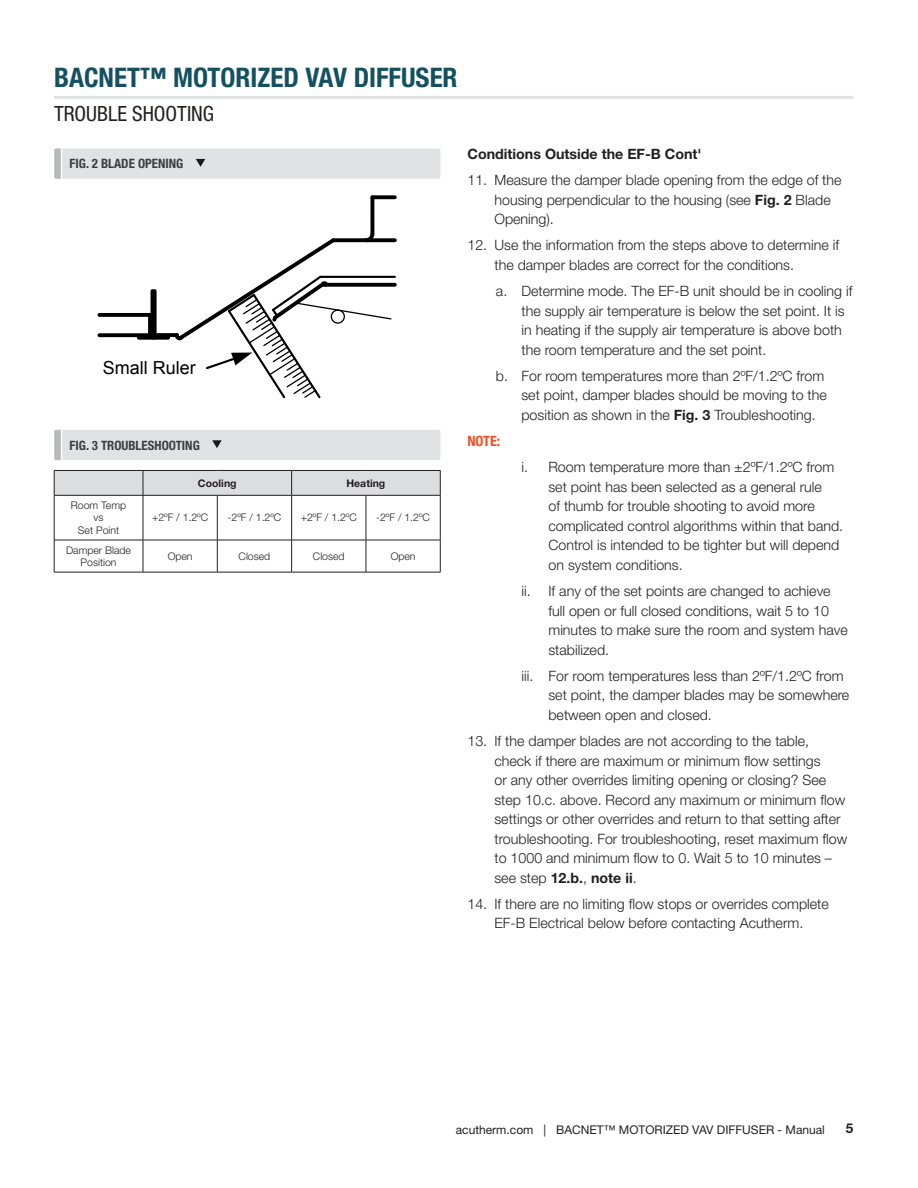
<style>
.page{position:relative;width:918px;height:1188px;background:#fff}
.page>*{position:absolute;margin:0;border:0;box-sizing:border-box;transform-origin:0 0}
.t1{font:700 condensed 27px "Helvetica Neue LT Std";color:#145160}
.Section_Name{font:condensed 21px "Helvetica Neue LT Std";color:#231f20}
.t2{font:18px "Arial";color:#000}
.Body{font:300 14.25px/19.5px "Helvetica Neue LT Std";color:#231f20}
.Title__2{font:700 14.25px "Helvetica Neue LT Std";color:#231f20}
.Body-2{font:700 condensed 14.25px "Helvetica Neue LT Std";color:#f04d22}
.t3{font:700 13.5px "Helvetica Neue LT Std";color:#231f20}
.Image_Caption{font:700 condensed 12.9px "Helvetica Neue LT Std";color:#3e3e3f}
.t4{font:12px "Helvetica Neue LT Std";color:#231f20}
.Tables_-_Body{font:300 10.5px/12.6px "Helvetica Neue LT Std";color:#231f20;text-align:center}
.Tables_-_Body-2{font:700 10.5px "Helvetica Neue LT Std";color:#231f20}
.s1{font-weight:700}
</style>
<div class="page">
<hr style="left:54px;top:96px;width:799px;height:3px;background:#e1e2e4">
<div style="left:55px;top:148px;width:385px;height:31px;background:#e1e2e4;border-radius:2px"></div>
<svg style="left:196px;top:159px;width:9px;height:8px"></svg>
<hr style="left:61px;top:149px;width:1px;height:30px;background:#fff">
<svg style="left:54px;top:148px;width:7px;height:31px"></svg>
<div style="left:55px;top:430px;width:385px;height:30px;background:#e1e2e4;border-radius:2px"></div>
<svg style="left:212px;top:440px;width:10px;height:8px"></svg>
<hr style="left:61px;top:430px;width:1px;height:30px;background:#fff">
<svg style="left:54px;top:430px;width:7px;height:30px"></svg>
<svg style="left:54px;top:470px;width:387px;height:25px;background:#d1d2d4"></svg>
<hr style="left:54px;top:495px;width:89px;height:1px;background:#231f20">
<hr style="left:54px;top:496px;width:1px;height:44px;background:#231f20">
<hr style="left:143px;top:495px;width:74px;height:1px;background:#231f20">
<hr style="left:143px;top:496px;width:1px;height:44px;background:#231f20">
<hr style="left:217px;top:495px;width:75px;height:1px;background:#231f20">
<hr style="left:217px;top:496px;width:1px;height:44px;background:#231f20">
<hr style="left:292px;top:495px;width:74px;height:1px;background:#231f20">
<hr style="left:291px;top:496px;width:1px;height:44px;background:#231f20">
<hr style="left:366px;top:495px;width:74px;height:1px;background:#231f20">
<hr style="left:366px;top:496px;width:1px;height:44px;background:#231f20">
<hr style="left:440px;top:496px;width:1px;height:44px;background:#231f20">
<hr style="left:54px;top:540px;width:89px;height:1px;background:#231f20">
<hr style="left:54px;top:540px;width:1px;height:32px;background:#231f20">
<hr style="left:143px;top:540px;width:74px;height:1px;background:#231f20">
<hr style="left:143px;top:540px;width:1px;height:32px;background:#231f20">
<hr style="left:217px;top:540px;width:75px;height:1px;background:#231f20">
<hr style="left:217px;top:540px;width:1px;height:32px;background:#231f20">
<hr style="left:292px;top:540px;width:74px;height:1px;background:#231f20">
<hr style="left:291px;top:540px;width:1px;height:32px;background:#231f20">
<hr style="left:366px;top:540px;width:74px;height:1px;background:#231f20">
<hr style="left:366px;top:540px;width:1px;height:32px;background:#231f20">
<hr style="left:440px;top:540px;width:1px;height:32px;background:#231f20">
<hr style="left:54px;top:572px;width:89px;height:1px;background:#231f20">
<hr style="left:143px;top:572px;width:74px;height:1px;background:#231f20">
<hr style="left:217px;top:572px;width:75px;height:1px;background:#231f20">
<hr style="left:292px;top:572px;width:74px;height:1px;background:#231f20">
<hr style="left:366px;top:572px;width:74px;height:1px;background:#231f20">
<svg style="left:157px;top:333px;width:16px;height:4px"></svg>
<svg style="left:372px;top:195px;width:23px;height:4px"></svg>
<svg style="left:392px;top:238px;width:3px;height:4px"></svg>
<svg style="left:370px;top:197px;width:4px;height:33px"></svg>
<svg style="left:392px;top:283px;width:3px;height:4px"></svg>
<hr style="left:151px;top:291px;width:3px;height:47px;background:#000">
<svg style="left:154px;top:291px;width:3px;height:45px"></svg>
<svg style="left:99px;top:333px;width:51px;height:4px"></svg>
<svg style="left:148px;top:315px;width:3px;height:20px"></svg>
<svg style="left:99px;top:313px;width:51px;height:4px"></svg>
<svg style="left:139px;top:336px;width:29px;height:4px"></svg>
<hr style="left:320px;top:276px;width:75px;height:2px;background:#000">
<svg style="left:173px;top:230px;width:219px;height:169px"></svg>
<h1 class="t1" style="left:54px;top:61px;width:405px">BACNET™ MOTORIZED VAV DIFFUSER</h1>
<p class="Section_Name" style="left:54px;top:102px;width:162px">TROUBLE SHOOTING</p>
<p class="Image_Caption" style="left:70px;top:156px;width:115px">FIG. 2 BLADE OPENING</p>
<p class="t2" style="left:103px;top:355px;width:94px">Small Ruler</p>
<p class="Image_Caption" style="left:70px;top:437px;width:132px">FIG. 3 TROUBLESHOOTING</p>
<p class="Tables_-_Body-2" style="left:198px;top:476px;width:40px">Cooling</p>
<p class="Tables_-_Body-2" style="left:347px;top:476px;width:40px">Heating</p>
<p class="Tables_-_Body" style="left:71px;top:499px;width:57px">Room Temp vs<br>Set Point</p>
<p class="Tables_-_Body" style="left:152px;top:511px;width:58px">+2ºF / 1.2ºC</p>
<p class="Tables_-_Body" style="left:228px;top:511px;width:55px">-2ºF / 1.2ºC</p>
<p class="Tables_-_Body" style="left:301px;top:511px;width:58px">+2ºF / 1.2ºC</p>
<p class="Tables_-_Body" style="left:376px;top:511px;width:55px">-2ºF / 1.2ºC</p>
<p class="Tables_-_Body" style="left:66px;top:543px;width:66px">Damper Blade<br>Position</p>
<p class="Tables_-_Body" style="left:168px;top:550px;width:26px">Open</p>
<p class="Tables_-_Body" style="left:239px;top:550px;width:33px">Closed</p>
<p class="Tables_-_Body" style="left:313px;top:550px;width:33px">Closed</p>
<p class="Tables_-_Body" style="left:391px;top:550px;width:26px">Open</p>
<p class="Title__2" style="left:467px;top:145px;width:236px">Conditions Outside the EF-B Cont'</p>
<p class="Body" style="left:494px;top:170px;width:349px;text-indent:-27px">11. Measure the damper blade opening from the edge of the housing perpendicular to the housing (see <span class="s1">Fig. 2</span> Blade<br>Opening).</p>
<p class="Body" style="left:494px;top:235px;width:346px;text-indent:-27px">12. Use the information from the steps above to determine if the damper blades are correct for the conditions.</p>
<p class="Body" style="left:521px;top:281px;width:332px;text-indent:-26px">a. Determine mode. The EF-B unit should be in cooling if the supply air temperature is below the set point. It is in heating if the supply air temperature is above both the room temperature and the set point.</p>
<p class="Body" style="left:521px;top:366px;width:307px;text-indent:-26px">b. For room temperatures more than 2ºF/1.2ºC from set point, damper blades should be moving to the position as shown in the <span class="s1">Fig. 3</span> Troubleshooting.</p>
<p class="Body-2" style="left:467px;top:432px;width:34px">NOTE:</p>
<p class="Body" style="left:548px;top:457px;width:296px;text-indent:-27px">i. Room temperature more than ±2ºF/1.2ºC from set point has been selected as a general rule<br>of thumb for trouble shooting to avoid more complicated control algorithms within that band.<br>Control is intended to be tighter but will depend on system conditions.</p>
<p class="Body" style="left:548px;top:581px;width:301px;text-indent:-27px">ii. If any of the set points are changed to achieve full open or full closed conditions, wait 5 to 10 minutes to make sure the room and system have stabilized.</p>
<p class="Body" style="left:548px;top:666px;width:302px;text-indent:-27px">iii. For room temperatures less than 2ºF/1.2ºC from set point, the damper blades may be somewhere between open and closed.</p>
<p class="Body" style="left:494px;top:731px;width:354px;text-indent:-27px">13. If the damper blades are not according to the table, check if there are maximum or minimum flow settings<br>or any other overrides limiting opening or closing? See step 10.c. above. Record any maximum or minimum flow settings or other overrides and return to that setting after troubleshooting. For troubleshooting, reset maximum flow to 1000 and minimum flow to 0. Wait 5 to 10 minutes – see step <span class="s1">12.b.</span>, <span class="s1">note ii</span>.</p>
<p class="Body" style="left:467px;top:894px;width:363px;text-align:center">14. If there are no limiting flow stops or overrides complete<br>EF-B Electrical below before contacting Acutherm.</p>
<p class="t4" style="left:456px;top:1123px;width:371px">acutherm.com | BACNET™ MOTORIZED VAV DIFFUSER - Manual</p>
<p class="t3" style="left:846px;top:1120px;width:9px">5</p>
</div>
